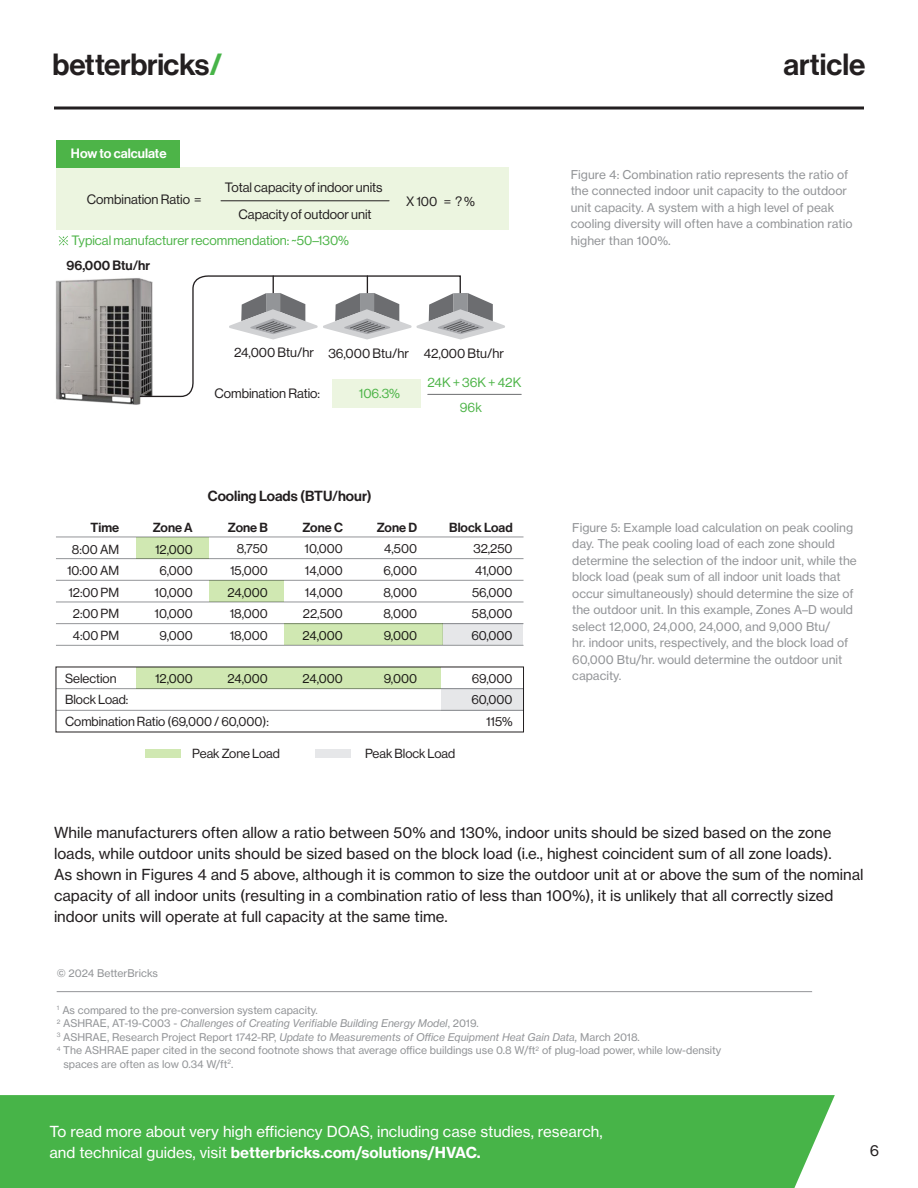
<style>
.page{position:relative;width:918px;height:1188px;background:#fff}
.page>*{position:absolute;margin:0;border:0;box-sizing:border-box;transform-origin:0 0}
.t1{font:30px "N Haas Grotesk DS Pro 65 Md";letter-spacing:-.005em;color:#231f20}
.t2{font:15px/21px "N Haas Grotesk TX Pro 55 Rg";color:#231f20}
.t3{font:15px "N Haas Grotesk TX Pro 55 Rg";color:#fff}
.t4{font:15px "N Haas Grotesk TX Pro 75 Bd";color:#fff}
.t5{font:14.4px "N Haas Grotesk DS Pro 65 Md";color:#231f20}
.t6{font:13.35px "N Haas Grotesk DS Pro 55 Rg";color:#231f20}
.t7{font:13.35px/26.2px "N Haas Grotesk DS Pro 55 Rg";color:#4db448}
.t8{font:13.35px "N Haas Grotesk DS Pro 65 Md";color:#fff}
.t9{font:13.35px "N Haas Grotesk DS Pro 65 Md";color:#231f20}
.t10{font:12.9px/21.6px "N Haas Grotesk DS Pro 55 Rg";color:#231f20;text-align:justify}
.t11{font:12.9px "N Haas Grotesk DS Pro 65 Md";color:#231f20}
.t12{font:12px/16.5px "N Haas Grotesk TX Pro 55 Rg";color:#939598}
.t13{font:10.5px/13.5px "N Haas Grotesk TX Pro 55 Rg";color:#939598}
.t14{font:10.5px "N Haas Grotesk TX Pro 56 It";color:#939598}
.s1{font-family:"N Haas Grotesk DS Pro 75 Bd";color:#47b448}
.s2{color:#231f20}
.s3{color:rgb(137 197 63/.4)}
.s4{color:#e6e7e9}
.s5{font-family:"N Haas Grotesk TX Pro 55 Rg"}
</style>
<div class="page">
<div style="left:0;top:1095px;width:835px;height:93px;background:#47b448"></div>
<svg style="left:54px;top:106px;width:810px;height:4px"></svg>
<hr style="left:57px;top:991px;width:755px;height:1px;background:#939598">
<div style="left:56px;top:168px;width:453px;height:62px;background:#ecf5e0"></div>
<div style="left:56px;top:140px;width:124px;height:28px;background:#4db448"></div>
<div style="left:332px;top:379px;width:89px;height:29px;background:#ecf5e0"></div>
<hr style="left:428px;top:394px;width:93px;height:1px;background:#6c6d70">
<hr style="left:221px;top:200px;width:168px;height:1px;background:#231f20">
<img style="left:55px;top:278px;width:86px;height:127px">
<svg style="left:59px;top:236px;width:9px;height:9px"></svg>
<svg style="left:139px;top:275px;width:366px;height:123px"></svg>
<hr style="left:56px;top:537px;width:468px;height:1px;background:#939598">
<hr style="left:56px;top:558px;width:468px;height:1px;background:#939598">
<hr style="left:56px;top:580px;width:468px;height:1px;background:#939598">
<hr style="left:56px;top:602px;width:468px;height:1px;background:#939598">
<hr style="left:56px;top:623px;width:468px;height:1px;background:#939598">
<hr style="left:56px;top:645px;width:468px;height:1px;background:#939598">
<hr style="left:56px;top:688px;width:468px;height:1px;background:#939598">
<hr style="left:56px;top:710px;width:468px;height:1px;background:#939598">
<div style="left:136px;top:537px;width:73px;height:22px;background:#d0e8b2"></div>
<div style="left:136px;top:667px;width:305px;height:22px;background:#d0e8b2"></div>
<div style="left:441px;top:688px;width:83px;height:23px;background:#e6e7e9"></div>
<div style="left:209px;top:580px;width:75px;height:22px;background:#d0e8b2"></div>
<div style="left:284px;top:624px;width:158px;height:21px;background:#d0e8b2"></div>
<div style="left:442px;top:624px;width:81px;height:21px;background:#e6e7e9"></div>
<h1 class="t1" style="left:52px;top:48px;width:171px">betterbricks<span class="s1">/</span></h1>
<h1 class="t1" style="left:783px;top:48px;width:84px">article</h1>
<p class="t8" style="left:71px;top:146px;width:97px">How to calculate</p>
<p class="t6" style="left:87px;top:192px;width:116px">Combination Ratio =</p>
<p class="t6" style="left:225px;top:180px;width:159px">Total capacity of indoor units</p>
<p class="t7" style="left:71px;top:201px;width:302px;text-indent:167px"><span class="s2">Capacity of outdoor unit<br></span>Typical manufacturer recommendation: ~50–130%</p>
<p class="t9" style="left:67px;top:258px;width:85px">96,000 Btu/hr</p>
<p class="t6" style="left:406px;top:194px;width:71px">X 100 = ? %</p>
<p class="t6" style="left:234px;top:346px;width:271px">24,000 Btu/hr 36,000 Btu/hr 42,000 Btu/hr</p>
<p class="t6" style="left:214px;top:386px;width:107px">Combination Ratio:</p>
<p class="t7" style="left:359px;top:380px;width:43px">106.3%</p>
<p class="t7" style="left:428px;top:370px;width:95px;line-height:24.8px;text-align:center">24K + 36K + 42K<br>96k</p>
<p class="t5" style="left:208px;top:487px;width:166px">Cooling Loads (BTU/hour)</p>
<p class="t11" style="left:228px;top:520px;width:42px">Zone B</p>
<p class="t10" style="left:228px;top:538px;width:42px;text-indent:9px">8,750<br>15,000<br>24,000<br>18,000<br>18,000</p>
<p class="t10" style="left:228px;top:668px;width:42px">24,000</p>
<p class="t11" style="left:153px;top:520px;width:42px">Zone A</p>
<p class="t10" style="left:155px;top:538px;width:40px;text-align:center">12,000<br>6,000<br>10,000<br>10,000<br>9,000</p>
<p class="t10" style="left:155px;top:668px;width:39px">12,000</p>
<p class="t11" style="left:91px;top:520px;width:30px">Time</p>
<p class="t10" style="left:67px;top:538px;width:54px;text-align:center">8:00 AM<br>10:00 AM<br>12:00 PM<br>2:00 PM<br>4:00 PM</p>
<p class="t10" style="left:65px;top:667px;width:205px;text-align:left">Selection<br>Block Load:<br>Combination Ratio (69,000 / 60,000):</p>
<p class="t11" style="left:302px;top:520px;width:42px">Zone C</p>
<p class="t10" style="left:303px;top:538px;width:42px">10,000<br>14,000<br>14,000<br>22,500<br>24,000</p>
<p class="t10" style="left:303px;top:668px;width:42px">24,000</p>
<p class="t11" style="left:377px;top:520px;width:42px">Zone D</p>
<p class="t10" style="left:383px;top:538px;width:35px">4,500<br>6,000<br>8,000<br>8,000<br>9,000</p>
<p class="t10" style="left:384px;top:668px;width:35px">9,000</p>
<p class="t11" style="left:449px;top:520px;width:65px">Block Load</p>
<p class="t10" style="left:471px;top:538px;width:43px">32,250<br>41,000<br>56,000<br>58,000<br>60,000</p>
<p class="t10" style="left:471px;top:668px;width:43px;text-align:right">69,000<br>60,000<br>115%</p>
<p class="t10" style="left:144px;top:742px;width:138px"><span class="s3">■</span> Peak Zone Load</p>
<p class="t10" style="left:313px;top:742px;width:143px"><span class="s4">■</span> Peak Block Load</p>
<p class="t12" style="left:571px;top:166px;width:283px">Figure 4: Combination ratio represents the ratio of the connected indoor unit capacity to the outdoor unit capacity. A system with a high level of peak cooling diversity will often have a combination ratio higher than 100%.</p>
<p class="t12" style="left:572px;top:519px;width:286px">Figure 5: Example load calculation on peak cooling day. The peak cooling load of each zone should determine the selection of the indoor unit, while the block load (peak sum of all indoor unit loads that occur simultaneously) should determine the size of the outdoor unit. In this example, Zones A–D would select 12,000, 24,000, 24,000, and 9,000 Btu/<br>hr. indoor units, respectively, and the block load of 60,000 Btu/hr. would determine the outdoor unit capacity.</p>
<p class="t2" style="left:54px;top:822px;width:811px">While manufacturers often allow a ratio between 50% and 130%, indoor units should be sized based on the zone loads, while outdoor units should be sized based on the block load (i.e., highest coincident sum of all zone loads).<br>As shown in Figures 4 and 5 above, although it is common to size the outdoor unit at or above the sum of the nominal capacity of all indoor units (resulting in a combination ratio of less than 100%), it is unlikely that all correctly sized indoor units will operate at full capacity at the same time.</p>
<p class="t13" style="left:57px;top:966px;width:103px">© 2024 BetterBricks</p>
<p class="t13" style="left:57px;top:1003px;width:263px"><sup>1</sup> As compared to the pre-conversion system capacity.</p>
<p class="t14" style="left:57px;top:1017px;width:423px"><sup>2</sup> <span class="s5">ASHRAE, AT-19-C003 -</span> Challenges of Creating Verifiable Building Energy Model<span class="s5">, 2019.</span></p>
<p class="t14" style="left:57px;top:1031px;width:585px"><sup>3</sup> <span class="s5">ASHRAE, Research Project Report 1742-RP,</span> Update to Measurements of Office Equipment Heat Gain Data, <span class="s5">March 2018.</span></p>
<p class="t13" style="left:63px;top:1044px;width:659px;text-indent:-7px"><sup>4</sup> The ASHRAE paper cited in the second footnote shows that average office buildings use 0.8 W/ft<sup>2</sup> of plug-load power, while low-density spaces are often as low 0.34 W/ft<sup>2</sup>.</p>
<p class="t3" style="left:50px;top:1122px;width:555px">To read more about very high efficiency DOAS, including case studies, research,</p>
<p class="t4" style="left:50px;top:1143px;width:433px"><span class="s5">and technical guides, visit</span> betterbricks.com/solutions/HVAC.</p>
<p class="t2" style="left:870px;top:1140px;width:11px">6</p>
</div>
